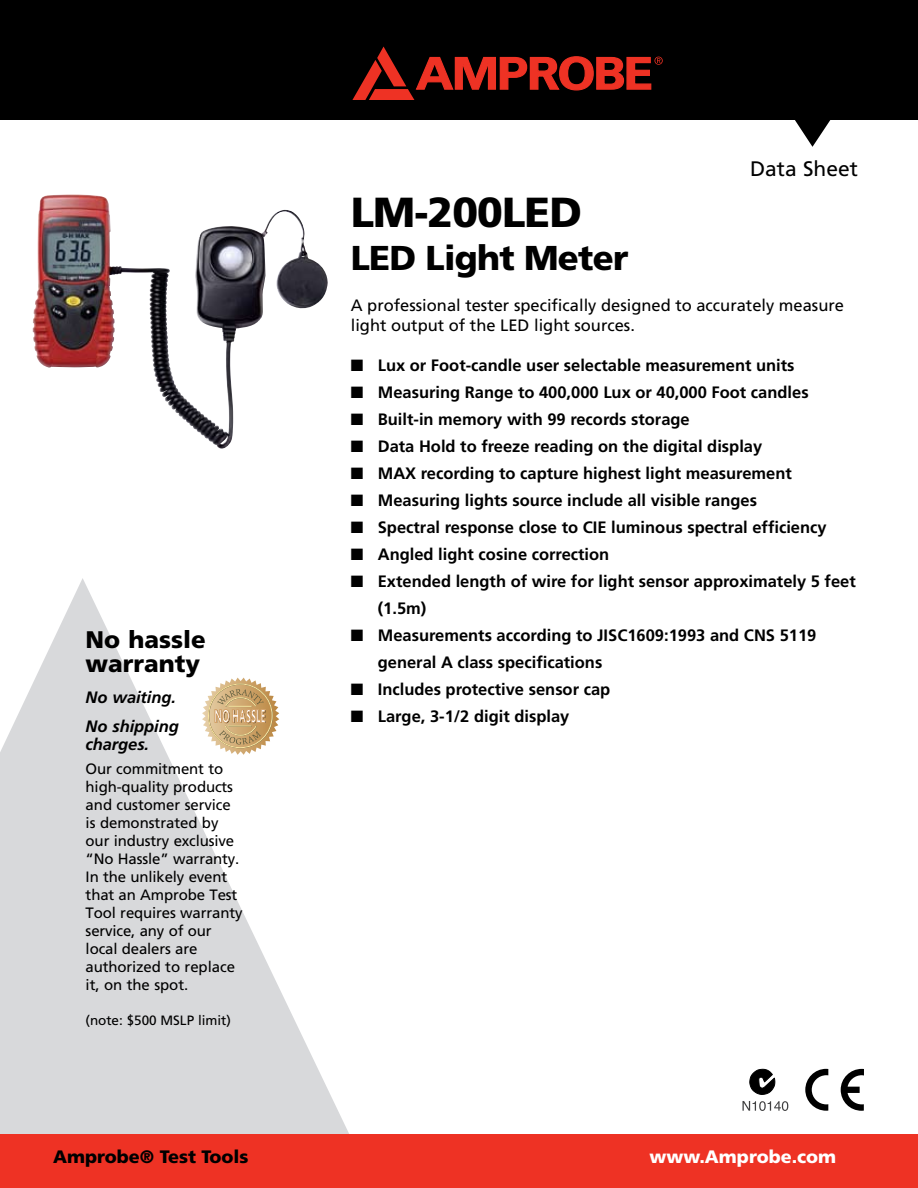
<style>
.page{position:relative;width:918px;height:1188px;background:#fff}
.page>*{position:absolute;margin:0;border:0;box-sizing:border-box;transform-origin:0 0}
.t1{font:900 42px "Frutiger";letter-spacing:-.02em;color:#000}
.t2{font:900 34.5px "Frutiger";letter-spacing:-.02em;color:#000}
.t3{font:900 24px/24px "Frutiger";color:#000}
.t4{font:21px "Frutiger";color:#000}
.t5{font:900 18px "Frutiger";color:#000}
.t6{font:900 18px "Frutiger";color:#fff}
.t7{font:700 16.5px/27px "Frutiger";color:#000}
.t8{font:16.5px/19.8px "Frutiger";color:#000}
.t9{font:italic 700 16.5px/28.5px "Frutiger";letter-spacing:-.005em;color:#000}
.t10{font:15px/18px "Frutiger";letter-spacing:-.01em;color:#000}
.t11{font:13.5px "Frutiger";letter-spacing:-.005em;color:#000}
</style>
<div class="page">
<svg style="left:0;top:578px;width:349px;height:556px;fill:#d8d9db"></svg>
<svg style="left:202px;top:678px;width:77px;height:77px"></svg>
<div style="left:0;top:1134px;width:918px;height:54px;background:#ee3224"></div>
<div style="left:0;top:0;width:918px;height:120px;background:#000"></div>
<svg style="left:795px;top:120px;width:36px;height:27px"></svg>
<svg style="left:352px;top:47px;width:311px;height:53px"></svg>
<svg style="left:841px;top:1069px;width:23px;height:42px"></svg>
<svg style="left:805px;top:1069px;width:23px;height:42px"></svg>
<svg style="left:742px;top:1069px;width:46px;height:42px"></svg>
<img style="left:33px;top:195px;width:122px;height:173px">
<h1 class="t1" style="left:351px;top:187px;width:233px">LM-200LED</h1>
<p class="t4" style="left:750px;top:156px;width:109px">Data Sheet</p>
<h3 class="t3" style="left:86px;top:627px;width:122px">No hassle warranty</h3>
<p class="t9" style="left:86px;top:683px;width:95px">No waiting.<br>No shipping</p>
<p class="t9" style="left:86px;top:730px;width:65px">charges.</p>
<p class="t10" style="left:86px;top:760px;width:158px">Our commitment to high-quality products and customer service is demonstrated by our industry exclusive “No Hassle” warranty.<br>In the unlikely event that an Amprobe Test<br>Tool requires warranty service, any of our local dealers are authorized to replace it, on the spot.</p>
<p class="t11" style="left:86px;top:1012px;width:147px">(note: $500 MSLP limit)</p>
<h2 class="t2" style="left:351px;top:237px;width:279px">LED Light Meter</h2>
<p class="t8" style="left:351px;top:296px;width:495px">A professional tester specifically designed to accurately measure light output of the LED light sources.</p>
<p class="t7" style="left:351px;top:352px;width:445px">■ Lux or Foot-candle user selectable measurement units</p>
<p class="t7" style="left:351px;top:379px;width:459px">■ Measuring Range to 400,000 Lux or 40,000 Foot candles</p>
<p class="t7" style="left:351px;top:406px;width:341px">■ Built-in memory with 99 records storage</p>
<p class="t7" style="left:351px;top:433px;width:413px">■ Data Hold to freeze reading on the digital display</p>
<p class="t7" style="left:351px;top:460px;width:443px">■ MAX recording to capture highest light measurement</p>
<p class="t7" style="left:351px;top:487px;width:408px">■ Measuring lights source include all visible ranges</p>
<p class="t7" style="left:351px;top:514px;width:477px">■ Spectral response close to CIE luminous spectral efficiency</p>
<p class="t7" style="left:351px;top:541px;width:260px">■ Angled light cosine correction</p>
<p class="t7" style="left:378px;top:568px;width:480px;text-indent:-27px">■ Extended length of wire for light sensor approximately 5 feet (1.5m)</p>
<p class="t7" style="left:378px;top:622px;width:440px;text-indent:-27px">■ Measurements according to JISC1609:1993 and CNS 5119 general A class specifications</p>
<p class="t7" style="left:351px;top:676px;width:261px">■ Includes protective sensor cap</p>
<p class="t7" style="left:351px;top:703px;width:220px">■ Large, 3-1/2 digit display</p>
<p class="t5" style="left:53px;top:1146px;width:197px">Amprobe® Test Tools</p>
<p class="t6" style="left:650px;top:1146px;width:188px">www.Amprobe.com</p>
</div>
